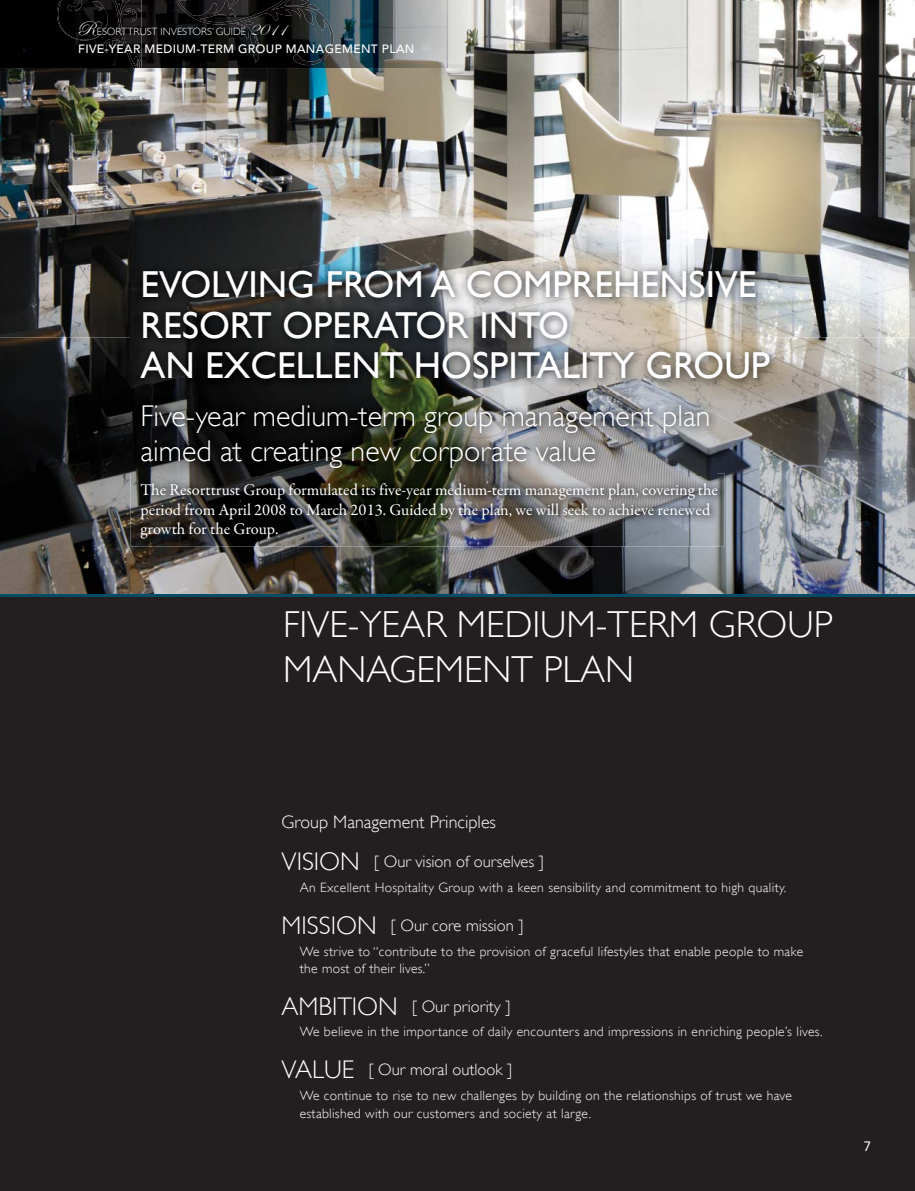
<style>
.page{position:relative;width:915px;height:1191px;background:#fff}
.page>*{position:absolute;margin:0;border:0;box-sizing:border-box;transform-origin:0 0}
.t1{font:37.5px/40.5px "Gill Sans";color:#fff}
.t2{font:300 37.5px/45px "Gill Sans";color:#fff}
.t3{font:300 30px/34.5px "Gill Sans";color:#fff}
.t4{font:300 18px "Gill Sans";color:#fff}
.t5{font:16.5px/19.5px "Garamond Premr Pro";color:#fff}
.t6{font:300 16.5px "Gill Sans";color:#fff}
.t7{font:300 13.5px/17.2px "Gill Sans";letter-spacing:.025em;color:#fff}
.t8{font:13.5px "Avenir";color:#fff}
.t9{font:500 12px "Avenir";letter-spacing:.03em;color:#fff}
.t10{font:300 10.5px "Gill Sans";color:#fff}
.s1{font-family:"Edwardian Script ITC";font-weight:400;font-size:21px}
.s2{font-family:"Edwardian Script ITC";font-weight:400;font-size:19.5px}
.s3{font-size:25.5px}
</style>
<div class="page">
<div style="left:0;top:595px;width:914px;height:596px;background:#231f20"></div>
<img style="left:0;top:0;width:914px;height:337px">
<img style="left:0;top:337px;width:154px;height:257px">
<img style="left:154px;top:388px;width:617px;height:52px">
<img style="left:771px;top:337px;width:143px;height:257px">
<img style="left:716px;top:440px;width:56px;height:51px">
<img style="left:720px;top:491px;width:52px;height:103px">
<img style="left:154px;top:546px;width:566px;height:48px">
<hr style="left:0;top:594px;width:914px;height:2px;background:#004c66">
<img style="left:131px;top:262px;width:646px;height:126px">
<img style="left:130px;top:473px;width:594px;height:73px">
<img style="left:131px;top:396px;width:585px;height:80px">
<img style="left:141px;top:0;width:327px;height:68px">
<img style="left:175px;top:0;width:159px;height:65px">
<img style="left:284px;top:0;width:25px;height:6px">
<svg style="left:307px;top:5px;width:12px;height:5px"></svg>
<svg style="left:244px;top:22px;width:9px;height:3px"></svg>
<div style="left:0;top:0;width:56px;height:68px;background:#010101"></div>
<img style="left:56px;top:0;width:85px;height:68px">
<svg style="left:114px;top:0;width:10px;height:5px"></svg>
<svg style="left:98px;top:8px;width:5px;height:3px"></svg>
<svg style="left:131px;top:55px;width:10px;height:13px"></svg>
<p class="t10" style="left:77px;top:25px;width:211px"><span class="s1">R</span>ESORTTRUST INVESTORS’ GUIDE <span class="s2">2011</span></p>
<p class="t9" style="left:78px;top:44px;width:337px">FIVE-YEAR MEDIUM-TERM GROUP MANAGEMENT PLAN</p>
<h1 class="t1" style="left:140px;top:264px;width:631px">EVOLVING FROM A COMPREHENSIVE<br>RESORT OPERATOR INTO<br>AN EXCELLENT HOSPITALITY GROUP</h1>
<h2 class="t3" style="left:140px;top:399px;width:571px">Five-year medium-term group management plan aimed at creating new corporate value</h2>
<p class="t5" style="left:140px;top:482px;width:579px">The Resorttrust Group formulated its five-year medium-term management plan, covering the period from April 2008 to March 2013. Guided by the plan, we will seek to achieve renewed growth for the Group.</p>
<h1 class="t2" style="left:283px;top:602px;width:551px">FIVE-YEAR MEDIUM-TERM GROUP<br>MANAGEMENT PLAN</h1>
<h3 class="t4" style="left:281px;top:811px;width:216px">Group Management Principles</h3>
<p class="t6" style="left:281px;top:852px;width:264px"><span class="s3">VISION</span> [ Our vision of ourselves ]</p>
<p class="t7" style="left:299px;top:878px;width:488px">An Excellent Hospitality Group with a keen sensibility and commitment to high quality.</p>
<p class="t6" style="left:281px;top:916px;width:243px"><span class="s3">MISSION</span> [ Our core mission ]</p>
<p class="t7" style="left:299px;top:942px;width:504px">We strive to “contribute to the provision of graceful lifestyles that enable people to make the most of their lives.”</p>
<p class="t6" style="left:281px;top:996px;width:230px"><span class="s3">AMBITION</span> [ Our priority ]</p>
<p class="t7" style="left:299px;top:1023px;width:524px">We believe in the importance of daily encounters and impressions in enriching people’s lives.</p>
<p class="t6" style="left:281px;top:1060px;width:232px"><span class="s3">VALUE</span> [ Our moral outlook ]</p>
<p class="t7" style="left:299px;top:1087px;width:493px">We continue to rise to new challenges by building on the relationships of trust we have established with our customers and society at large.</p>
<p class="t8" style="left:863px;top:1141px;width:9px">7</p>
</div>
